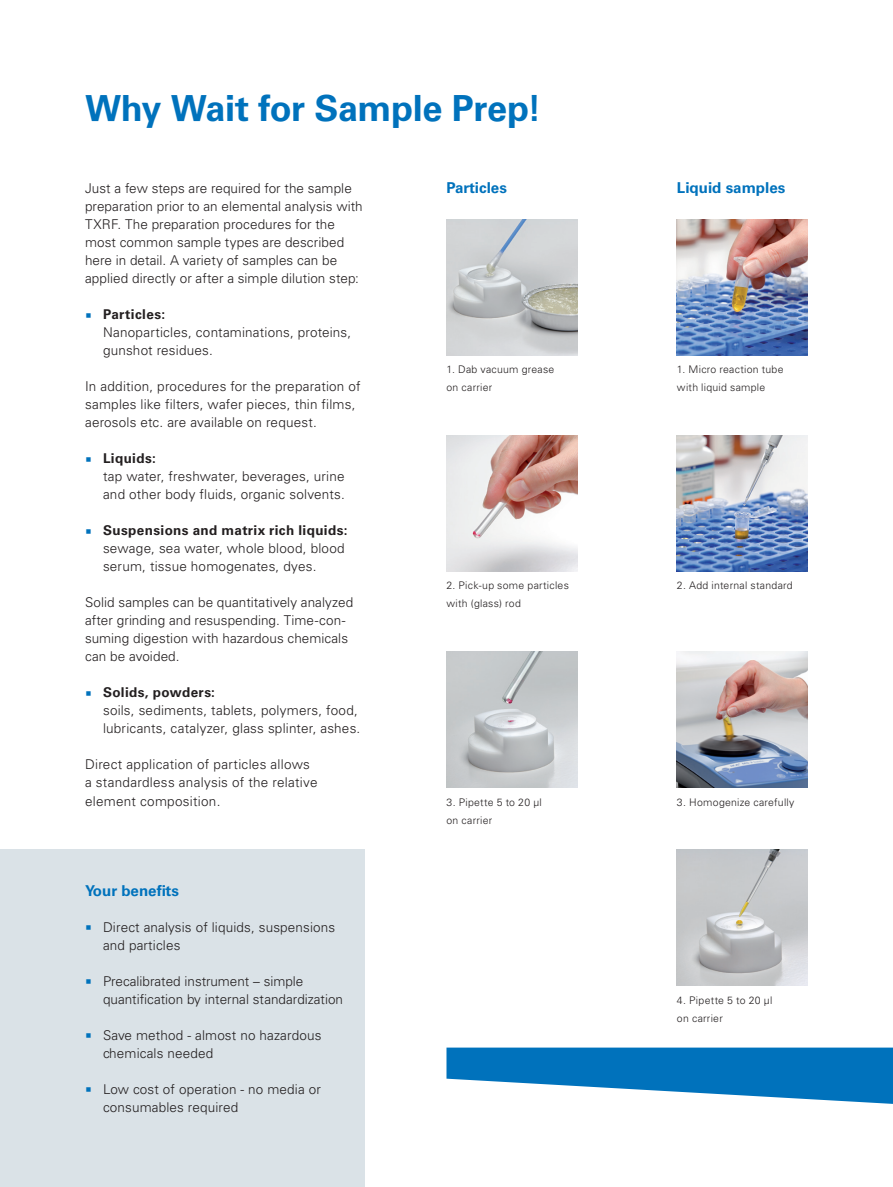
<style>
.page{position:relative;width:893px;height:1187px;background:#fff}
.page>*{position:absolute;margin:0;border:0;box-sizing:border-box;transform-origin:0 0}
.t1{font:700 36px "Univers LT Std";letter-spacing:-.01em;color:#0072bc}
.t2{font:700 15px "Univers LT Std";color:#0072bc}
.t3{font:300 13.5px/18px "Univers LT Std";letter-spacing:.01em;color:#231f20}
.t4{font:700 13.5px "Univers LT Std";letter-spacing:.03em;color:#231f20}
.t5{font:300 10.5px/18px "Univers LT Std";letter-spacing:.025em;color:#231f20}
</style>
<div class="page">
<div style="left:0;top:849px;width:364px;height:337px;background:#dae2e7"></div>
<img style="left:677px;top:219px;width:131px;height:136px">
<img style="left:677px;top:651px;width:131px;height:136px">
<svg style="left:446px;top:1047px;width:447px;height:56px"></svg>
<img style="left:677px;top:435px;width:131px;height:136px">
<img style="left:677px;top:849px;width:131px;height:136px">
<img style="left:446px;top:435px;width:131px;height:136px">
<img style="left:446px;top:219px;width:131px;height:136px">
<img style="left:446px;top:651px;width:131px;height:136px">
<h1 class="t1" style="left:85px;top:87px;width:458px">Why Wait for Sample Prep!</h1>
<p class="t3" style="left:85px;top:179px;width:279px">Just a few steps are required for the sample preparation prior to an elemental analysis with TXRF. The preparation procedures for the most common sample types are described here in detail. A variety of samples can be applied directly or after a simple dilution step:</p>
<p class="t4" style="left:103px;top:306px;width:64px">Particles:</p>
<p class="t3" style="left:103px;top:323px;width:250px">Nanoparticles, contaminations, proteins, gunshot residues.</p>
<p class="t3" style="left:85px;top:377px;width:277px">In addition, procedures for the preparation of samples like filters, wafer pieces, thin films, aerosols etc. are available on request.</p>
<p class="t4" style="left:103px;top:450px;width:54px">Liquids:</p>
<p class="t3" style="left:103px;top:467px;width:243px">tap water, freshwater, beverages, urine and other body fluids, organic solvents.</p>
<p class="t4" style="left:103px;top:522px;width:246px">Suspensions and matrix rich liquids:</p>
<p class="t3" style="left:103px;top:539px;width:243px">sewage, sea water, whole blood, blood serum, tissue homogenates, dyes.</p>
<p class="t3" style="left:85px;top:593px;width:270px">Solid samples can be quantitatively analyzed after grinding and resuspending. Time-con&shy;suming digestion with hazardous chemicals can be avoided.</p>
<p class="t4" style="left:103px;top:684px;width:113px">Solids, powders:</p>
<p class="t3" style="left:103px;top:701px;width:259px">soils, sediments, tablets, polymers, food, lubricants, catalyzer, glass splinter, ashes.</p>
<p class="t3" style="left:85px;top:755px;width:234px">Direct application of particles allows a standardless analysis of the relative element composition.</p>
<p class="t2" style="left:446px;top:179px;width:62px">Particles</p>
<p class="t5" style="left:446px;top:360px;width:109px">1. Dab vacuum grease on carrier</p>
<p class="t5" style="left:446px;top:576px;width:124px">2. Pick-up some particles with (glass) rod</p>
<p class="t5" style="left:446px;top:792px;width:97px">3. Pipette 5 to 20 μl on carrier</p>
<p class="t2" style="left:677px;top:179px;width:110px">Liquid samples</p>
<p class="t5" style="left:677px;top:360px;width:108px">1. Micro reaction tube with liquid sample</p>
<p class="t5" style="left:677px;top:576px;width:117px">2. Add internal standard</p>
<p class="t5" style="left:677px;top:792px;width:119px">3. Homogenize carefully</p>
<p class="t2" style="left:85px;top:881px;width:95px">Your benefits</p>
<p class="t3" style="left:103px;top:917px;width:234px">Direct analysis of liquids, suspensions and particles</p>
<p class="t3" style="left:103px;top:971px;width:242px">Precalibrated instrument – simple quantification by internal standardization</p>
<p class="t3" style="left:103px;top:1025px;width:220px">Save method - almost no hazardous chemicals needed</p>
<p class="t3" style="left:103px;top:1079px;width:219px">Low cost of operation - no media or consumables required</p>
<p class="t5" style="left:677px;top:990px;width:97px">4. Pipette 5 to 20 μl on carrier</p>
</div>
